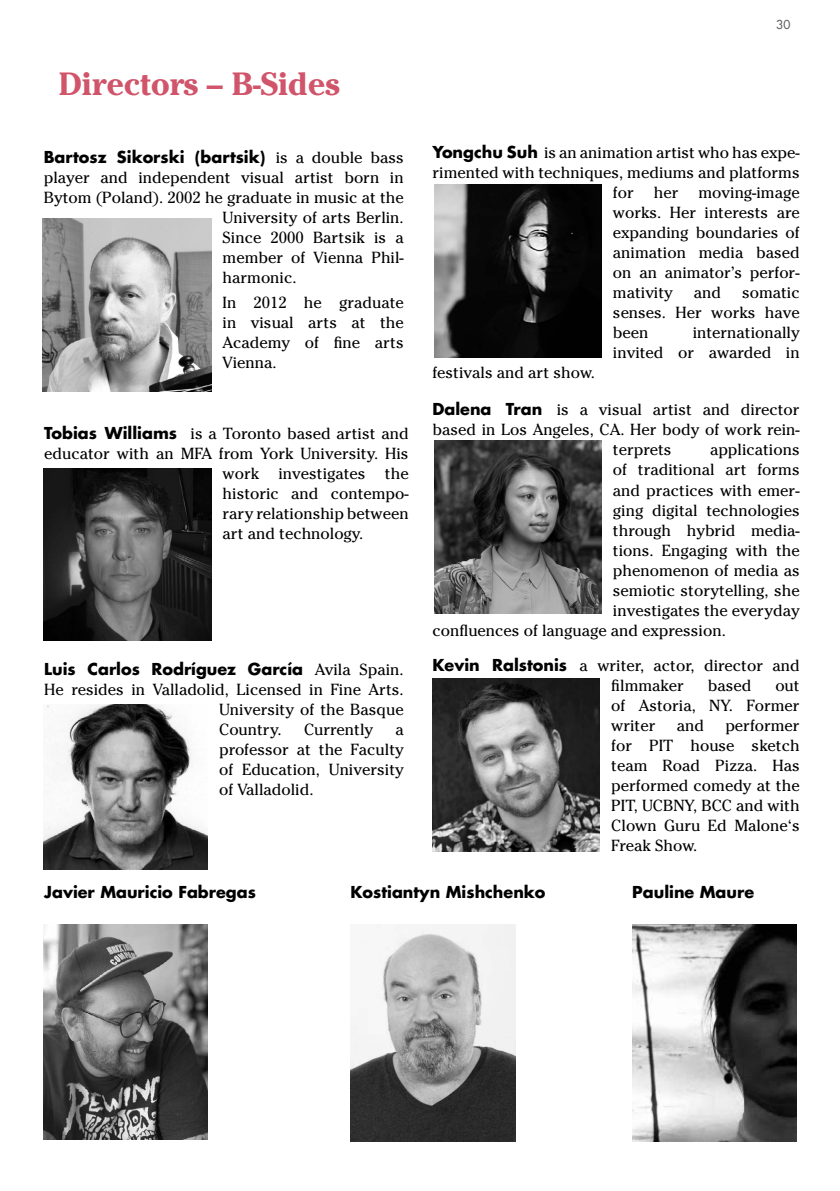
<style>
.page{position:relative;width:840px;height:1191px;background:#fff}
.page>*{position:absolute;margin:0;border:0;box-sizing:border-box;transform-origin:0 0}
.t1{font:700 32px "Cheltenham Std";color:#d0546a}
.t2{font:16px/20px "Cheltenham Std";color:#000;text-align:justify}
.t3{font:700 16px "Futura LT";color:#000}
.t4{font:12px "Futura LT";color:#5f5e5e}
.s1{font-family:"Cheltenham Std";font-weight:400}
.s2{font-family:"Futura LT";font-weight:700}
</style>
<div class="page">
<img style="left:44px;top:468px;width:167px;height:172px">
<img style="left:42px;top:218px;width:169px;height:173px">
<img style="left:434px;top:184px;width:167px;height:173px">
<img style="left:434px;top:440px;width:167px;height:173px">
<img style="left:432px;top:678px;width:167px;height:173px">
<img style="left:44px;top:705px;width:163px;height:165px">
<img style="left:44px;top:924px;width:163px;height:215px">
<img style="left:350px;top:924px;width:164px;height:217px">
<img style="left:632px;top:924px;width:163px;height:217px">
<h1 class="t1" style="left:59px;top:65px;width:282px">Directors – B-Sides</h1>
<p class="t3" style="left:44px;top:146px;width:361px">Bartosz Sikorski (bartsik) <span class="s1">is a double bass</span></p>
<p class="t2" style="left:44px;top:167px;width:361px">player and independent visual artist born in</p>
<p class="t2" style="left:44px;top:187px;width:361px">Bytom (Poland). 2002 he graduate in music at the</p>
<p class="t2" style="left:222px;top:207px;width:182px">University of arts Berlin.</p>
<p class="t2" style="left:222px;top:227px;width:183px">Since 2000 Bartsik is a</p>
<p class="t2" style="left:222px;top:247px;width:182px">member of Vienna Phil-</p>
<p class="t2" style="left:222px;top:267px;width:75px">harmonic.</p>
<p class="t2" style="left:222px;top:293px;width:183px">In 2012 he graduate in visual arts at the Academy of fine arts Vienna.</p>
<p class="t2" style="left:44px;top:424px;width:365px"><span class="s2">Tobias Williams</span> is a Toronto based artist and</p>
<p class="t2" style="left:44px;top:444px;width:365px">educator with an MFA from York University. His</p>
<p class="t2" style="left:222px;top:464px;width:187px">work investigates the</p>
<p class="t2" style="left:222px;top:484px;width:187px">historic and contempo-</p>
<p class="t2" style="left:222px;top:504px;width:187px">rary relationship between</p>
<p class="t2" style="left:222px;top:524px;width:142px">art and technology.</p>
<p class="t3" style="left:44px;top:658px;width:361px">Luis Carlos Rodríguez García <span class="s1">Avila Spain.</span></p>
<p class="t2" style="left:219px;top:680px;width:186px;text-indent:-175px">He resides in Valladolid, Licensed in Fine Arts.<br>University of the Basque Country.</p>
<p class="t2" style="left:304px;top:720px;width:71px">Currently</p>
<p class="t2" style="left:219px;top:720px;width:186px;text-indent:176px">a professor at the Faculty of Education, University of Valladolid.</p>
<p class="t4" style="left:775px;top:17px;width:16px">30</p>
<p class="t2" style="left:432px;top:143px;width:368px"><span class="s2">Yongchu Suh</span> is an animation artist who has expe-</p>
<p class="t2" style="left:432px;top:163px;width:368px">rimented with techniques, mediums and platforms</p>
<p class="t2" style="left:612px;top:183px;width:188px">for her moving-image</p>
<p class="t2" style="left:612px;top:203px;width:188px">works. Her interests are</p>
<p class="t2" style="left:612px;top:223px;width:188px">expanding boundaries of</p>
<p class="t2" style="left:612px;top:243px;width:188px">animation media based</p>
<p class="t2" style="left:612px;top:263px;width:188px">on an animator’s perfor-</p>
<p class="t2" style="left:612px;top:283px;width:61px">mativity</p>
<p class="t2" style="left:693px;top:283px;width:29px">and</p>
<p class="t2" style="left:612px;top:283px;width:188px;text-indent:129px">somatic senses. Her works have been</p>
<p class="t2" style="left:612px;top:323px;width:188px;text-align:right">internationally<br>invited or awarded in</p>
<p class="t2" style="left:432px;top:363px;width:164px">festivals and art show.</p>
<p class="t2" style="left:432px;top:400px;width:368px"><span class="s2">Dalena Tran</span> is a visual artist and director</p>
<p class="t2" style="left:432px;top:420px;width:368px">based in Los Angeles, CA. Her body of work rein-</p>
<p class="t2" style="left:612px;top:440px;width:60px">terprets</p>
<p class="t2" style="left:709px;top:440px;width:91px">applications</p>
<p class="t2" style="left:612px;top:460px;width:188px">of traditional art forms</p>
<p class="t2" style="left:612px;top:480px;width:188px">and practices with emer-</p>
<p class="t2" style="left:612px;top:500px;width:188px">ging digital technologies</p>
<p class="t2" style="left:612px;top:520px;width:188px">through hybrid media-</p>
<p class="t2" style="left:612px;top:540px;width:188px">tions. Engaging with the</p>
<p class="t2" style="left:612px;top:560px;width:188px">phenomenon of media as</p>
<p class="t2" style="left:612px;top:580px;width:188px">semiotic storytelling, she</p>
<p class="t2" style="left:612px;top:600px;width:188px">investigates the everyday</p>
<p class="t2" style="left:432px;top:620px;width:295px">confluences of language and expression.</p>
<p class="t2" style="left:611px;top:655px;width:190px;text-indent:-179px"><span class="s2">Kevin Ralstonis</span> a writer, actor, director and filmmaker</p>
<p class="t2" style="left:707px;top:675px;width:45px">based</p>
<p class="t2" style="left:611px;top:675px;width:190px;text-indent:164px">out of Astoria, NY. Former writer</p>
<p class="t2" style="left:611px;top:715px;width:190px;text-indent:114px">performer for PIT house sketch team Road Pizza. Has performed comedy at the PIT, UCBNY, BCC and with Clown Guru Ed Malone‘s Freak Show.</p>
<p class="t2" style="left:676px;top:715px;width:29px">and</p>
<p class="t3" style="left:44px;top:881px;width:213px">Javier Mauricio Fabregas</p>
<p class="t3" style="left:350px;top:881px;width:196px">Kostiantyn Mishchenko</p>
<p class="t3" style="left:632px;top:881px;width:123px">Pauline Maure</p>
</div>
